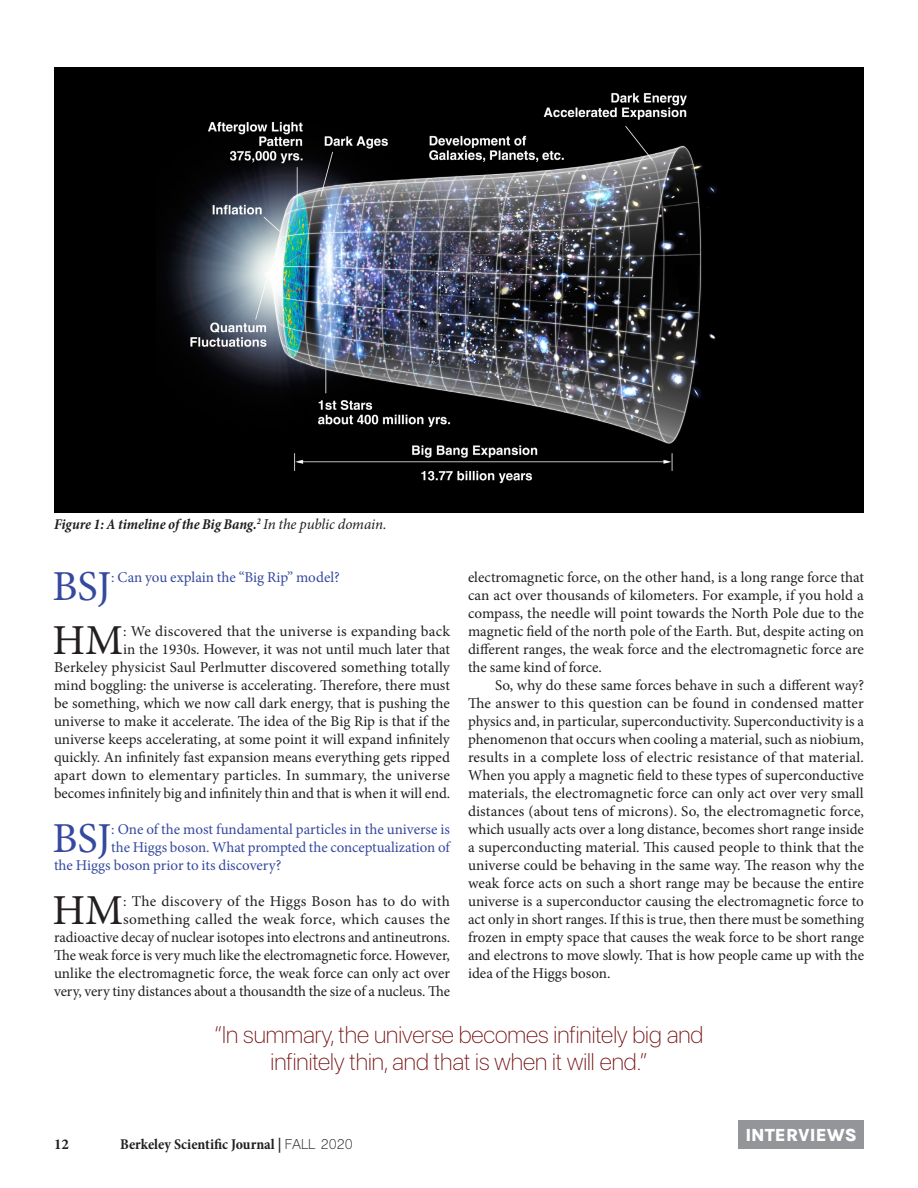
<style>
.page{position:relative;width:918px;height:1188px;background:#fff}
.page>*{position:absolute;margin:0;border:0;box-sizing:border-box;transform-origin:0 0}
.BodyTextJustified{font:42.75px "Minion Pro";letter-spacing:-.005em;color:#35499e}
.BodyTextJustified-2{font:42.75px "Minion Pro";color:#231f20}
.t1{font:100 24px/27px "SF Pro Display";color:#730f10;text-align:center}
.t2{font:800 18px "Karla";color:#fff}
.BodyTextJustified-3{font:15px/18px "Minion Pro";color:#231f20;text-align:right}
.BodyTextJustified-4{font:15px "Minion Pro";color:#35499e}
.BodyTextJustified-5{font:italic 700 condensed 15px "Minion Pro";letter-spacing:-.005em;color:#231f20}
.t3{font:700 condensed 15px "Minion Pro";color:#231f20}
.t4{font:700 15px "Minion Pro";color:#231f20}
.s1{font-weight:400;font-stretch:normal}
.s2{font-family:"Shree Dev 0714";font-weight:400;font-stretch:normal;font-size:13.5px}
</style>
<div class="page">
<img style="left:54px;top:68px;width:810px;height:445px">
<div style="left:738px;top:1120px;width:126px;height:29px;background:#939598"></div>
<p class="BodyTextJustified-5" style="left:54px;top:514px;width:334px">Figure 1: A timeline of the Big Bang.<sup>2</sup> <span class="s1">In the public domain.</span></p>
<p class="BodyTextJustified" style="left:52px;top:558px;width:60px">BSJ</p>
<p class="BodyTextJustified-4" style="left:111px;top:568px;width:230px">: Can you explain the “Big Rip” model?</p>
<p class="BodyTextJustified-2" style="left:52px;top:612px;width:72px">HM</p>
<p class="BodyTextJustified-3" style="left:54px;top:623px;width:398px">: We discovered that the universe is expanding back<br>in the 1930s. However, it was not until much later that<br>Berkeley physicist Saul Perlmutter discovered something totally mind boggling: the universe is accelerating. Therefore, there must be something, which we now call dark energy, that is pushing the universe to make it accelerate. The idea of the Big Rip is that if the universe keeps accelerating, at some point it will expand infinitely quickly. An infinitely fast expansion means everything gets ripped apart down to elementary particles. In summary, the universe becomes infinitely big and infinitely thin and that is when it will end.</p>
<p class="BodyTextJustified" style="left:52px;top:810px;width:60px">BSJ</p>
<p class="BodyTextJustified-4" style="left:111px;top:820px;width:340px">: One of the most fundamental particles in the universe is</p>
<p class="BodyTextJustified-4" style="left:111px;top:838px;width:340px">the Higgs boson. What prompted the conceptualization of</p>
<p class="BodyTextJustified-4" style="left:54px;top:856px;width:229px">the Higgs boson prior to its discovery?</p>
<p class="BodyTextJustified-2" style="left:52px;top:882px;width:72px">HM</p>
<p class="BodyTextJustified-3" style="left:54px;top:893px;width:398px">: The discovery of the Higgs Boson has to do with something called the weak force, which causes the<br>radioactive decay of nuclear isotopes into electrons and antineutrons.<br>The weak force is very much like the electromagnetic force. However, unlike the electromagnetic force, the weak force can only act over very, very tiny distances about a thousandth the size of a nucleus. The</p>
<p class="BodyTextJustified-3" style="left:468px;top:569px;width:398px;text-align:justify">electromagnetic force, on the other hand, is a long range force that can act over thousands of kilometers. For example, if you hold a compass, the needle will point towards the North Pole due to the magnetic field of the north pole of the Earth. But, despite acting on different ranges, the weak force and the electromagnetic force are the same kind of force.</p>
<p class="BodyTextJustified-3" style="left:468px;top:677px;width:398px;text-align:justify;text-indent:27px">So, why do these same forces behave in such a different way?<br>The answer to this question can be found in condensed matter physics and, in particular, superconductivity. Superconductivity is a phenomenon that occurs when cooling a material, such as niobium, results in a complete loss of electric resistance of that material.<br>When you apply a magnetic field to these types of superconductive materials, the electromagnetic force can only act over very small distances (about tens of microns). So, the electromagnetic force, which usually acts over a long distance, becomes short range inside a superconducting material. This caused people to think that the universe could be behaving in the same way. The reason why the weak force acts on such a short range may be because the entire universe is a superconductor causing the electromagnetic force to act only in short ranges. If this is true, then there must be something frozen in empty space that causes the weak force to be short range and electrons to move slowly. That is how people came up with the idea of the Higgs boson.</p>
<p class="t1" style="left:215px;top:1021px;width:490px">“In summary, the universe becomes infinitely big and infinitely thin, and that is when it will end.”</p>
<p class="t4" style="left:54px;top:1133px;width:16px">12</p>
<p class="t3" style="left:120px;top:1133px;width:234px">Berkeley Scientific Journal | <span class="s2">FALL 2020</span></p>
<p class="t2" style="left:745px;top:1123px;width:113px">INTERVIEWS</p>
</div>
